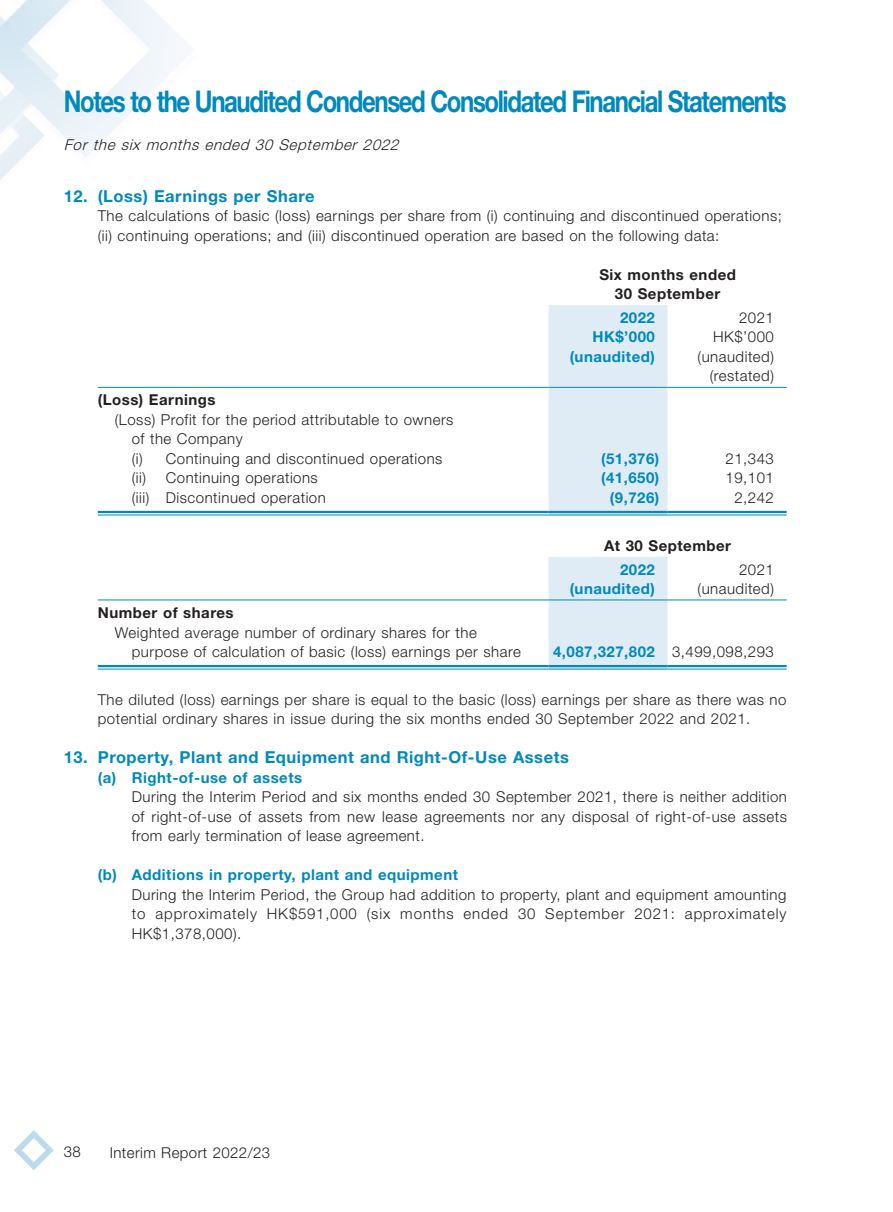
<style>
.page{position:relative;width:893px;height:1212px;background:#fff}
.page>*{position:absolute;margin:0;border:0;box-sizing:border-box;transform-origin:0 0}
.t1{font:700 30px "Helvetica Neue LT Std";letter-spacing:-.055em;color:#0089bc;scale:.8 1}
.Heading_1{font:700 16.5px "Helvetica Neue LT Std";letter-spacing:.035em;color:#0089bc}
.Body_Text{font:300 15px/19.5px "Helvetica Neue LT Std";letter-spacing:.035em;color:#231f20}
.Body_Text-2{font:700 15px "Helvetica Neue LT Std";letter-spacing:.035em;color:#0089bc}
.Body_Text-3{font:700 15px "Helvetica Neue LT Std";letter-spacing:.035em;color:#231f20}
.Heading_2{font:700 15px "Helvetica Neue LT Std";letter-spacing:.035em;color:#0089bc}
.t2{font:italic 300 15px "Helvetica Neue LT Std";color:#231f20}
</style>
<div class="page">
<img style="left:0;top:0;width:787px;height:670px">
<svg style="left:14px;top:1130px;width:40px;height:40px"></svg>
<div style="left:549px;top:305px;width:119px;height:210px;background:#dfecf5"></div>
<hr style="left:98px;top:387px;width:451px;height:1px;background:#0089bc">
<hr style="left:549px;top:387px;width:119px;height:1px;background:#0089bc">
<hr style="left:668px;top:387px;width:119px;height:1px;background:#0089bc">
<hr style="left:98px;top:511px;width:451px;height:2px;background:#0089bc">
<hr style="left:98px;top:515px;width:451px;height:1px;background:#0089bc">
<hr style="left:549px;top:511px;width:119px;height:2px;background:#0089bc">
<hr style="left:549px;top:515px;width:119px;height:1px;background:#0089bc">
<hr style="left:668px;top:511px;width:119px;height:2px;background:#0089bc">
<hr style="left:668px;top:515px;width:119px;height:1px;background:#0089bc">
<div style="left:549px;top:557px;width:119px;height:112px;background:#dfecf5"></div>
<hr style="left:98px;top:599px;width:451px;height:1px;background:#0089bc">
<hr style="left:549px;top:599px;width:119px;height:1px;background:#0089bc">
<hr style="left:668px;top:599px;width:119px;height:1px;background:#0089bc">
<hr style="left:98px;top:665px;width:451px;height:2px;background:#0089bc">
<hr style="left:98px;top:669px;width:451px;height:1px;background:#0089bc">
<hr style="left:549px;top:665px;width:119px;height:2px;background:#0089bc">
<hr style="left:549px;top:669px;width:119px;height:1px;background:#0089bc">
<hr style="left:668px;top:665px;width:119px;height:2px;background:#0089bc">
<hr style="left:668px;top:669px;width:119px;height:1px;background:#0089bc">
<h1 class="t1" style="left:64px;top:83px;width:905px">Notes to the Unaudited Condensed Consolidated Financial Statements</h1>
<p class="t2" style="left:64px;top:135px;width:341px">For the six months ended 30 September 2022</p>
<p class="Heading_1" style="left:64px;top:186px;width:252px">12. (Loss) Earnings per Share</p>
<p class="Body_Text" style="left:98px;top:206px;width:686px">The calculations of basic (loss) earnings per share from (i) continuing and discontinued operations;</p>
<p class="Body_Text" style="left:98px;top:225px;width:623px">(ii) continuing operations; and (iii) discontinued operation are based on the following data:</p>
<p class="Body_Text-3" style="left:599px;top:265px;width:138px">Six months ended</p>
<p class="Body_Text-3" style="left:615px;top:284px;width:107px">30 September</p>
<p class="Body_Text-2" style="left:620px;top:308px;width:36px">2022</p>
<p class="Body_Text" style="left:739px;top:307px;width:36px">2021</p>
<p class="Body_Text-2" style="left:592px;top:328px;width:64px">HK$’000</p>
<p class="Body_Text" style="left:713px;top:327px;width:62px">HK$’000</p>
<p class="Body_Text-2" style="left:570px;top:347px;width:87px">(unaudited)</p>
<p class="Body_Text" style="left:698px;top:346px;width:78px">(unaudited)</p>
<p class="Body_Text" style="left:710px;top:366px;width:66px">(restated)</p>
<p class="Body_Text-3" style="left:98px;top:391px;width:119px">(Loss) Earnings</p>
<p class="Body_Text" style="left:132px;top:409px;width:323px;text-indent:-17px">(Loss) Profit for the period attributable to owners of the Company</p>
<p class="Body_Text" style="left:132px;top:448px;width:312px">(i) Continuing and discontinued operations</p>
<p class="Body_Text-2" style="left:601px;top:449px;width:60px">(51,376)</p>
<p class="Body_Text" style="left:726px;top:448px;width:50px">21,343</p>
<p class="Body_Text" style="left:132px;top:468px;width:16px">(ii)</p>
<p class="Body_Text" style="left:166px;top:468px;width:154px">Continuing operations</p>
<p class="Body_Text-2" style="left:601px;top:469px;width:60px">(41,650)</p>
<p class="Body_Text" style="left:726px;top:468px;width:50px">19,101</p>
<p class="Body_Text" style="left:132px;top:487px;width:196px">(iii) Discontinued operation</p>
<p class="Body_Text-2" style="left:610px;top:488px;width:51px">(9,726)</p>
<p class="Body_Text" style="left:734px;top:487px;width:41px">2,242</p>
<p class="Body_Text-3" style="left:604px;top:536px;width:128px">At 30 September</p>
<p class="Body_Text-2" style="left:620px;top:560px;width:36px">2022</p>
<p class="Body_Text" style="left:739px;top:559px;width:36px">2021</p>
<p class="Body_Text-2" style="left:570px;top:579px;width:87px">(unaudited)</p>
<p class="Body_Text" style="left:698px;top:579px;width:78px">(unaudited)</p>
<p class="Body_Text-3" style="left:98px;top:603px;width:137px">Number of shares</p>
<p class="Body_Text" style="left:132px;top:622px;width:390px;text-indent:-17px">Weighted average number of ordinary shares for the purpose of calculation of basic (loss) earnings per share</p>
<p class="Body_Text-2" style="left:553px;top:642px;width:103px">4,087,327,802</p>
<p class="Body_Text" style="left:672px;top:642px;width:103px">3,499,098,293</p>
<p class="Body_Text" style="left:98px;top:689px;width:690px">The diluted (loss) earnings per share is equal to the basic (loss) earnings per share as there was no potential ordinary shares in issue during the six months ended 30 September 2022 and 2021.</p>
<p class="Heading_1" style="left:64px;top:747px;width:507px">13. Property, Plant and Equipment and Right-Of-Use Assets</p>
<p class="Heading_2" style="left:98px;top:768px;width:206px">(a) Right-of-use of assets</p>
<p class="Body_Text" style="left:132px;top:787px;width:657px;text-align:justify">During the Interim Period and six months ended 30 September 2021, there is neither addition of right-of-use of assets from new lease agreements nor any disposal of right-of-use assets from early termination of lease agreement.</p>
<p class="Heading_2" style="left:98px;top:866px;width:362px">(b) Additions in property, plant and equipment</p>
<p class="Body_Text" style="left:132px;top:884px;width:656px;text-align:justify">During the Interim Period, the Group had addition to property, plant and equipment amounting to approximately HK$591,000 (six months ended 30 September 2021: approximately HK$1,378,000).</p>
<p class="Body_Text" style="left:64px;top:1141px;width:19px">38</p>
<p class="Body_Text" style="left:110px;top:1142px;width:162px">Interim Report 2022/23</p>
</div>
